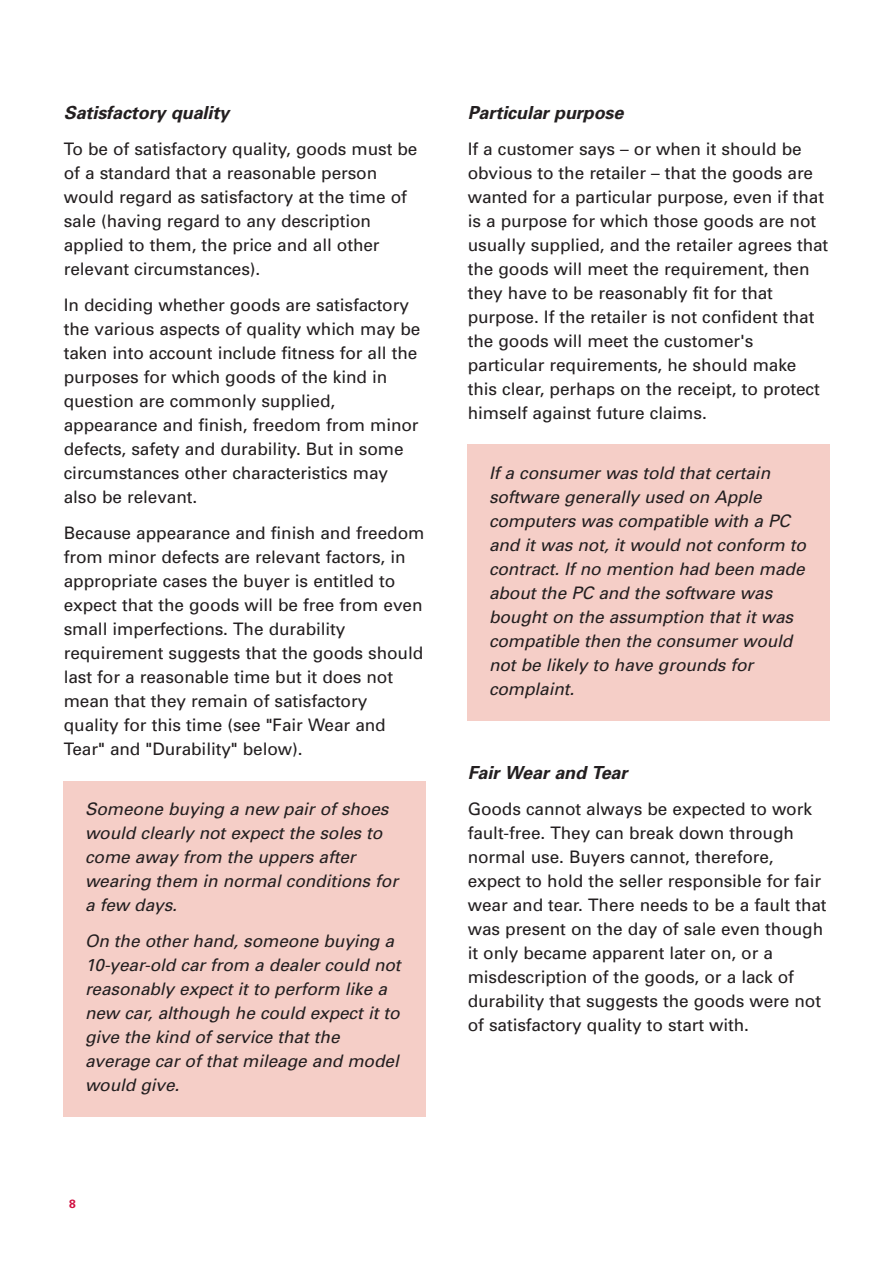
<style>
.page{position:relative;width:893px;height:1263px;background:#fff}
.page>*{position:absolute;margin:0;border:0;box-sizing:border-box;transform-origin:0 0}
.t1{font:italic 700 18px "Univers";letter-spacing:-.005em;color:#231f20}
.t2{font:17.25px/24px "Univers";letter-spacing:-.005em;color:#231f20}
.t3{font:italic 17.25px/24px "Univers";letter-spacing:-.005em;color:#231f20}
.t4{font:700 12px "Univers";color:#d10e40}
</style>
<div class="page">
<div style="left:64px;top:781px;width:362px;height:336px;background:#f5cec7"></div>
<div style="left:467px;top:444px;width:363px;height:276px;background:#f5cec7"></div>
<p class="t1" style="left:64px;top:106px;width:167px">Satisfactory quality</p>
<p class="t2" style="left:64px;top:139px;width:355px">To be of satisfactory quality, goods must be of a standard that a reasonable person would regard as satisfactory at the time of sale (having regard to any description applied to them, the price and all other relevant circumstances).</p>
<p class="t2" style="left:64px;top:295px;width:358px">In deciding whether goods are satisfactory the various aspects of quality which may be taken into account include fitness for all the purposes for which goods of the kind in question are commonly supplied, appearance and finish, freedom from minor defects, safety and durability. But in some circumstances other characteristics may also be relevant.</p>
<p class="t2" style="left:64px;top:523px;width:362px">Because appearance and finish and freedom from minor defects are relevant factors, in appropriate cases the buyer is entitled to expect that the goods will be free from even small imperfections. The durability requirement suggests that the goods should last for a reasonable time but it does not mean that they remain of satisfactory quality for this time (see "Fair Wear and Tear" and "Durability" below).</p>
<p class="t3" style="left:85px;top:799px;width:315px">Someone buying a new pair of shoes would clearly not expect the soles to come away from the uppers after wearing them in normal conditions for a few days.</p>
<p class="t3" style="left:85px;top:931px;width:317px">On the other hand, someone buying a<br>10-year-old car from a dealer could not reasonably expect it to perform like a new car, although he could expect it to give the kind of service that the average car of that mileage and model would give.</p>
<p class="t4" style="left:69px;top:1199px;width:8px">8</p>
<p class="t1" style="left:468px;top:106px;width:157px">Particular purpose</p>
<p class="t2" style="left:468px;top:139px;width:362px">If a customer says – or when it should be obvious to the retailer – that the goods are wanted for a particular purpose, even if that is a purpose for which those goods are not usually supplied, and the retailer agrees that the goods will meet the requirement, then they have to be reasonably fit for that purpose. If the retailer is not confident that the goods will meet the customer's particular requirements, he should make this clear, perhaps on the receipt, to protect himself against future claims.</p>
<p class="t3" style="left:489px;top:463px;width:319px">If a consumer was told that certain software generally used on Apple computers was compatible with a PC and it was not, it would not conform to contract. If no mention had been made about the PC and the software was bought on the assumption that it was compatible then the consumer would not be likely to have grounds for complaint.</p>
<p class="t1" style="left:468px;top:766px;width:161px">Fair Wear and Tear</p>
<p class="t2" style="left:468px;top:799px;width:360px">Goods cannot always be expected to work fault-free. They can break down through normal use. Buyers cannot, therefore, expect to hold the seller responsible for fair wear and tear. There needs to be a fault that was present on the day of sale even though it only became apparent later on, or a misdescription of the goods, or a lack of durability that suggests the goods were not of satisfactory quality to start with.</p>
</div>
